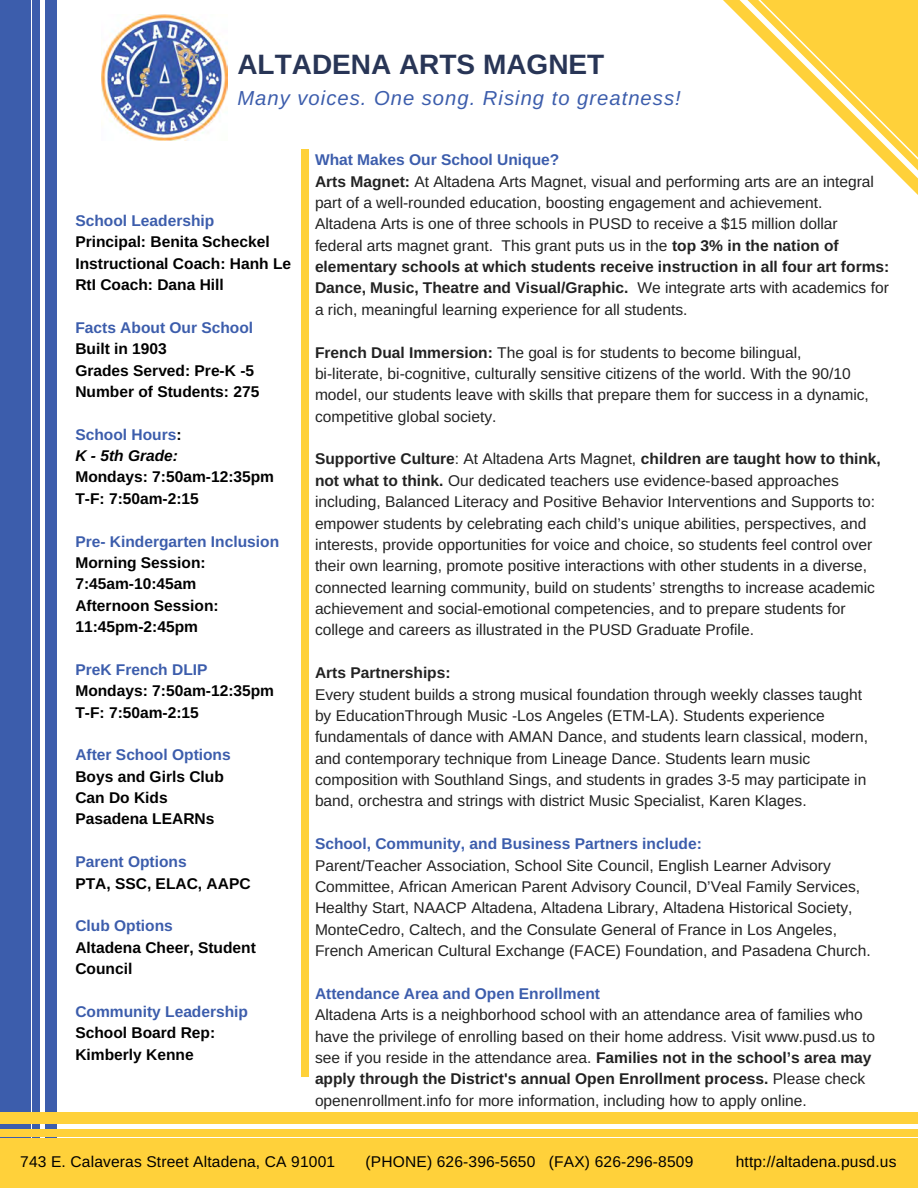
<style>
.page{position:relative;width:918px;height:1188px;background:#fff}
.page>*{position:absolute;margin:0;border:0;box-sizing:border-box;transform-origin:0 0}
.t1{font:700 28.05px "Arimo";color:#283556}
.t2{font:italic 20.25px "Arimo";letter-spacing:.05em;color:#3c5dac}
.t3{font:15.6px/21.3px "Arimo";color:#222}
.t4{font:700 15.6px/21.3px "Arimo";color:#000}
.t5{font:700 15.6px/21.3px "Arimo";color:#3c5dac}
.t6{font:15.6px "Arimo";letter-spacing:.01em;color:#000}
.t7{font:700 15.6px "Arimo";color:#222}
.s1{color:#000}
.s2{font-style:italic;color:#000}
.s3{font-weight:700;color:#3c5dac}
.s4{font-weight:700}
</style>
<div class="page">
<div style="left:45px;top:0;width:12px;height:1188px;background:#3c5dac"></div>
<div style="left:0;top:0;width:30px;height:1188px;background:#3c5dac"></div>
<div style="left:32px;top:0;width:8px;height:1188px;background:#3c5dac"></div>
<div style="left:0;top:1112px;width:918px;height:12px;background:#ffd13a"></div>
<div style="left:0;top:1138px;width:918px;height:50px;background:#ffd13a"></div>
<div style="left:0;top:1129px;width:918px;height:8px;background:#ffd13a"></div>
<svg style="left:723px;top:0;width:195px;height:195px"></svg>
<img style="left:101px;top:15px;width:126px;height:126px">
<div style="left:301px;top:149px;width:8px;height:46px;background:#ffd13a"></div>
<div style="left:301px;top:1031px;width:8px;height:46px;background:#ffd13a"></div>
<div style="left:301px;top:194px;width:8px;height:315px;background:#ffd13a"></div>
<div style="left:301px;top:508px;width:8px;height:315px;background:#ffd13a"></div>
<div style="left:301px;top:823px;width:8px;height:210px;background:#ffd13a"></div>
<h1 class="t1" style="left:237px;top:48px;width:368px">ALTADENA ARTS MAGNET</h1>
<p class="t2" style="left:237px;top:87px;width:445px">Many voices. One song. Rising to greatness!</p>
<p class="t5" style="left:75px;top:210px;width:141px">School Leadership</p>
<p class="t4" style="left:75px;top:231px;width:217px">Principal: Benita Scheckel<br>Instructional Coach: Hanh Le<br>RtI Coach: Dana Hill</p>
<p class="t5" style="left:75px;top:317px;width:179px">Facts About Our School</p>
<p class="t4" style="left:75px;top:338px;width:185px">Built in 1903<br>Grades Served: Pre-K -5<br>Number of Students: 275</p>
<p class="t5" style="left:75px;top:424px;width:108px">School Hours<span class="s1">:<br></span><span class="s2">K - 5th Grade:</span></p>
<p class="t4" style="left:75px;top:466px;width:200px">Mondays: 7:50am-12:35pm<br>T-F: 7:50am-2:15</p>
<p class="t5" style="left:75px;top:531px;width:205px">Pre- Kindergarten Inclusion</p>
<p class="t4" style="left:75px;top:552px;width:145px">Morning Session:<br>7:45am-10:45am<br>Afternoon Session:<br>11:45pm-2:45pm</p>
<p class="t5" style="left:75px;top:659px;width:134px">PreK French DLIP</p>
<p class="t4" style="left:75px;top:680px;width:200px">Mondays: 7:50am-12:35pm<br>T-F: 7:50am-2:15</p>
<p class="t5" style="left:75px;top:744px;width:157px">After School Options</p>
<p class="t4" style="left:75px;top:766px;width:150px">Boys and Girls Club<br>Can Do Kids<br>Pasadena LEARNs</p>
<p class="t5" style="left:75px;top:851px;width:113px">Parent Options</p>
<p class="t4" style="left:75px;top:873px;width:177px">PTA, SSC, ELAC, AAPC</p>
<p class="t5" style="left:75px;top:915px;width:99px">Club Options</p>
<p class="t4" style="left:75px;top:937px;width:182px">Altadena Cheer, Student<br>Council</p>
<p class="t5" style="left:75px;top:1001px;width:174px">Community Leadership</p>
<p class="t4" style="left:75px;top:1022px;width:141px">School Board Rep:<br>Kimberly Kenne</p>
<p class="t3" style="left:315px;top:149px;width:576px"><span class="s3">What Makes Our School Unique?<br></span><span class="s4">Arts Magnet:</span> At Altadena Arts Magnet, visual and performing arts are an integral part of a well-rounded education, boosting engagement and achievement.<br>Altadena Arts is one of three schools in PUSD to receive a $15 million dollar<br>federal arts magnet grant. This grant puts us in the <span class="s4">top 3% in the nation of elementary schools at which students receive instruction in all four art forms:<br>Dance, Music, Theatre and Visual/Graphic.</span> We integrate arts with academics for a rich, meaningful learning experience for all students.</p>
<p class="t3" style="left:315px;top:342px;width:555px"><span class="s4">French Dual Immersion:</span> The goal is for students to become bilingual, bi-literate, bi-cognitive, culturally sensitive citizens of the world. With the 90/10 model, our students leave with skills that prepare them for success in a dynamic, competitive global society.</p>
<p class="t3" style="left:315px;top:448px;width:567px"><span class="s4">Supportive Culture</span>: At Altadena Arts Magnet, <span class="s4">children are taught how to think, not what to think.</span> Our dedicated teachers use evidence-based approaches including, Balanced Literacy and Positive Behavior Interventions and Supports to: empower students by celebrating each child’s unique abilities, perspectives, and interests, provide opportunities for voice and choice, so students feel control over their own learning, promote positive interactions with other students in a diverse, connected learning community, build on students’ strengths to increase academic achievement and social-emotional competencies, and to prepare students for college and careers as illustrated in the PUSD Graduate Profile.</p>
<p class="t7" style="left:315px;top:664px;width:137px">Arts Partnerships:</p>
<p class="t3" style="left:315px;top:684px;width:555px">Every student builds a strong musical foundation through weekly classes taught by EducationThrough Music -Los Angeles (ETM-LA). Students experience fundamentals of dance with AMAN Dance, and students learn classical, modern, and contemporary technique from Lineage Dance. Students learn music composition with Southland Sings, and students in grades 3-5 may participate in band, orchestra and strings with district Music Specialist, Karen Klages.</p>
<p class="t5" style="left:315px;top:833px;width:388px">School, Community, and Business Partners include:</p>
<p class="t3" style="left:315px;top:855px;width:557px">Parent/Teacher Association, School Site Council, English Learner Advisory Committee, African American Parent Advisory Council, D’Veal Family Services, Healthy Start, NAACP Altadena, Altadena Library, Altadena Historical Society, MonteCedro, Caltech, and the Consulate General of France in Los Angeles, French American Cultural Exchange (FACE) Foundation, and Pasadena Church.</p>
<p class="t5" style="left:315px;top:983px;width:287px">Attendance Area and Open Enrollment</p>
<p class="t3" style="left:315px;top:1004px;width:562px">Altadena Arts is a neighborhood school with an attendance area of families who have the privilege of enrolling based on their home address. Visit www.pusd.us to see if you reside in the attendance area. <span class="s4">Families not in the school’s area may apply through the District's annual Open Enrollment process.</span> Please check openenrollment.info for more information, including how to apply online.</p>
<p class="t6" style="left:20px;top:1153px;width:316px">743 E. Calaveras Street Altadena, CA 91001</p>
<p class="t6" style="left:366px;top:1153px;width:329px">(PHONE) 626-396-5650 (FAX) 626-296-8509</p>
<p class="t6" style="left:736px;top:1153px;width:162px">http://altadena.pusd.us</p>
</div>
